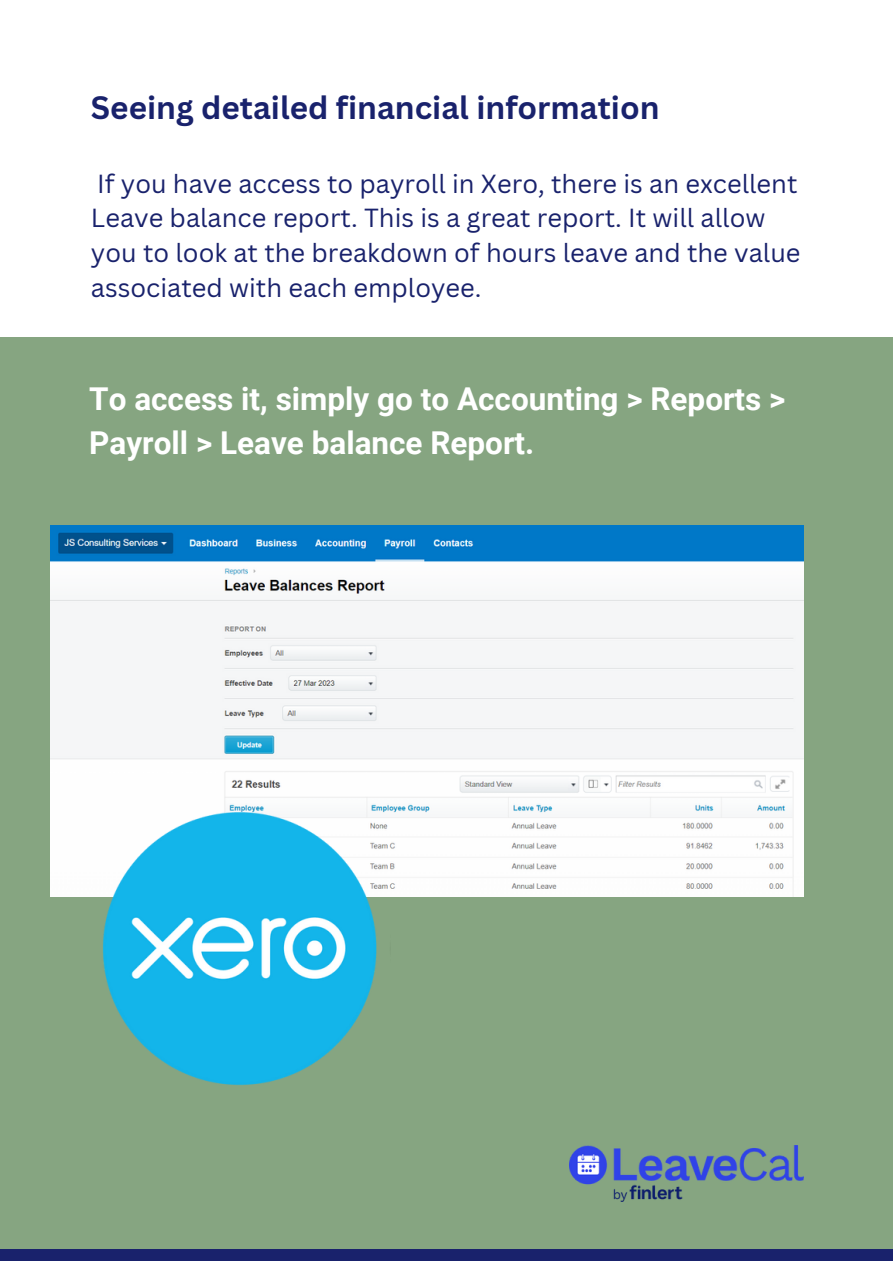
<style>
.page{position:relative;width:893px;height:1264px;background:#fff}
.page>*{position:absolute;margin:0;border:0;box-sizing:border-box;transform-origin:0 0}
.t1{font:700 31.5px/43.8px "Roboto";color:#fff}
.t2{font:700 31.5px "Canva Sans";color:#19226c}
.t3{font:25.5px/34.8px "Canva Sans";color:#19226c}
</style>
<div class="page">
<div style="left:0;top:1248px;width:892px;height:12px;background:#19226c"></div>
<div style="left:0;top:337px;width:892px;height:911px;background:#86a581"></div>
<img style="left:569px;top:1145px;width:234px;height:56px">
<img style="left:51px;top:525px;width:752px;height:371px">
<img style="left:91px;top:751px;width:299px;height:335px">
<p class="t2" style="left:91px;top:85px;width:570px">Seeing detailed financial information</p>
<p class="t3" style="left:91px;top:165px;width:711px">If you have access to payroll in Xero, there is an excellent Leave balance report. This is a great report. It will allow you to look at the breakdown of hours leave and the value associated with each employee.</p>
<p class="t1" style="left:89px;top:377px;width:697px">To access it, simply go to Accounting &gt; Reports &gt;<br>Payroll &gt; Leave balance Report.</p>
</div>
